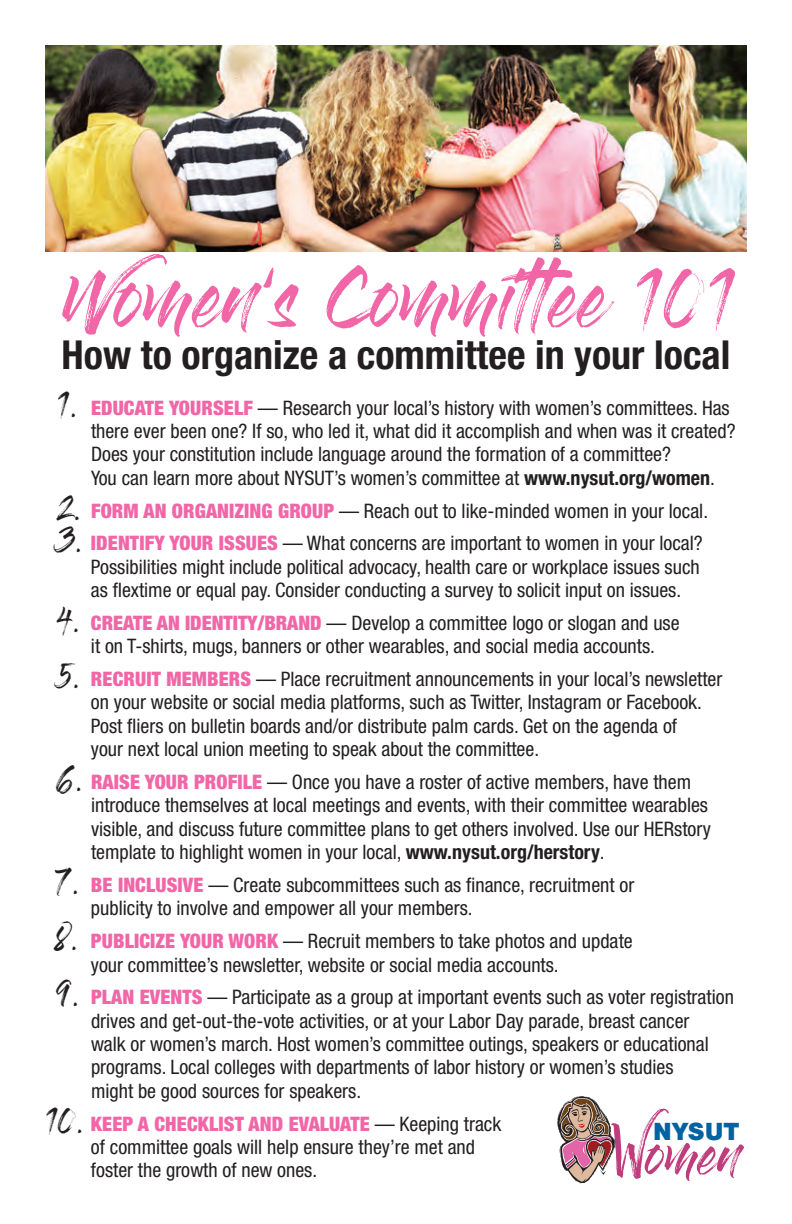
<style>
.page{position:relative;width:792px;height:1224px;background:#fff}
.page>*{position:absolute;margin:0;border:0;box-sizing:border-box;transform-origin:0 0}
.t1{font:60px "Gloss And Bloom";color:#f166a7}
.t2{font:700 condensed 40px "Helvetica Neue LT Std";color:#231f20}
.t3{font:900 25.8px "Nimbus San";color:#0063a1}
.t4{font:condensed 20px/23.4px "Helvetica Neue LT Std";color:#231f20}
.s1{font-family:"Gloss And Bloom";font-stretch:normal;font-size:26px}
.s2{font-weight:900;color:#f166a7}
.s3{font-weight:700}
</style>
<div class="page">
<img style="left:45px;top:45px;width:702px;height:207px">
<svg style="left:557px;top:1096px;width:187px;height:88px"></svg>
<h1 class="t1" style="left:65px;top:271px;width:679px">Women’s Committee 101</h1>
<h2 class="t2" style="left:62px;top:331px;width:670px">How to organize a committee in your local</h2>
<p class="t4" style="left:91px;top:396px;width:646px;text-indent:-34px"><span class="s1">1.</span> <span class="s2">EDUCATE YOURSELF</span> — Research your local’s history with women’s committees. Has there ever been one? If so, who led it, what did it accomplish and when was it created?<br>Does your constitution include language around the formation of a committee?<br>You can learn more about NYSUT’s women’s committee at <span class="s3">www.nysut.org/women</span>.</p>
<p class="t4" style="left:59px;top:499px;width:651px"><span class="s1">2.</span> <span class="s2">FORM AN ORGANIZING GROUP</span> — Reach out to like-minded women in your local.</p>
<p class="t4" style="left:91px;top:531px;width:613px;text-indent:-34px"><span class="s1">3.</span> <span class="s2">IDENTIFY YOUR ISSUES</span> — What concerns are important to women in your local?<br>Possibilities might include political advocacy, health care or workplace issues such as flextime or equal pay. Consider conducting a survey to solicit input on issues.</p>
<p class="t4" style="left:57px;top:611px;width:624px;text-align:center"><span class="s1">4.</span> <span class="s2">CREATE AN IDENTITY/BRAND</span> — Develop a committee logo or slogan and use it on T-shirts, mugs, banners or other wearables, and social media accounts.</p>
<p class="t4" style="left:91px;top:667px;width:633px;text-indent:-34px"><span class="s1">5.</span> <span class="s2">RECRUIT MEMBERS</span> — Place recruitment announcements in your local’s newsletter on your website or social media platforms, such as Twitter, Instagram or Facebook.<br>Post fliers on bulletin boards and/or distribute palm cards. Get on the agenda of<br>your next local union meeting to speak about the committee.</p>
<p class="t4" style="left:91px;top:770px;width:621px;text-indent:-34px"><span class="s1">6.</span> <span class="s2">RAISE YOUR PROFILE</span> — Once you have a roster of active members, have them introduce themselves at local meetings and events, with their committee wearables visible, and discuss future committee plans to get others involved. Use our HERstory template to highlight women in your local, <span class="s3">www.nysut.org/herstory</span>.</p>
<p class="t4" style="left:91px;top:873px;width:545px;text-indent:-34px"><span class="s1">7.</span> <span class="s2">BE INCLUSIVE</span> — Create subcommittees such as finance, recruitment or publicity to involve and empower all your members.</p>
<p class="t4" style="left:91px;top:929px;width:543px;text-indent:-34px"><span class="s1">8.</span> <span class="s2">PUBLICIZE YOUR WORK</span> — Recruit members to take photos and update your committee’s newsletter, website or social media accounts.</p>
<p class="t4" style="left:91px;top:985px;width:644px;text-indent:-34px"><span class="s1">9.</span> <span class="s2">PLAN EVENTS</span> — Participate as a group at important events such as voter registration drives and get-out-the-vote activities, or at your Labor Day parade, breast cancer<br>walk or women’s march. Host women’s committee outings, speakers or educational programs. Local colleges with departments of labor history or women’s studies<br>might be good sources for speakers.</p>
<p class="t4" style="left:91px;top:1112px;width:412px;text-indent:-46px"><span class="s1">10.</span> <span class="s2">KEEP A CHECKLIST AND EVALUATE</span> — Keeping track of committee goals will help ensure they’re met and foster the growth of new ones.</p>
<p class="t3" style="left:653px;top:1117px;width:88px">NYSUT</p>
</div>
